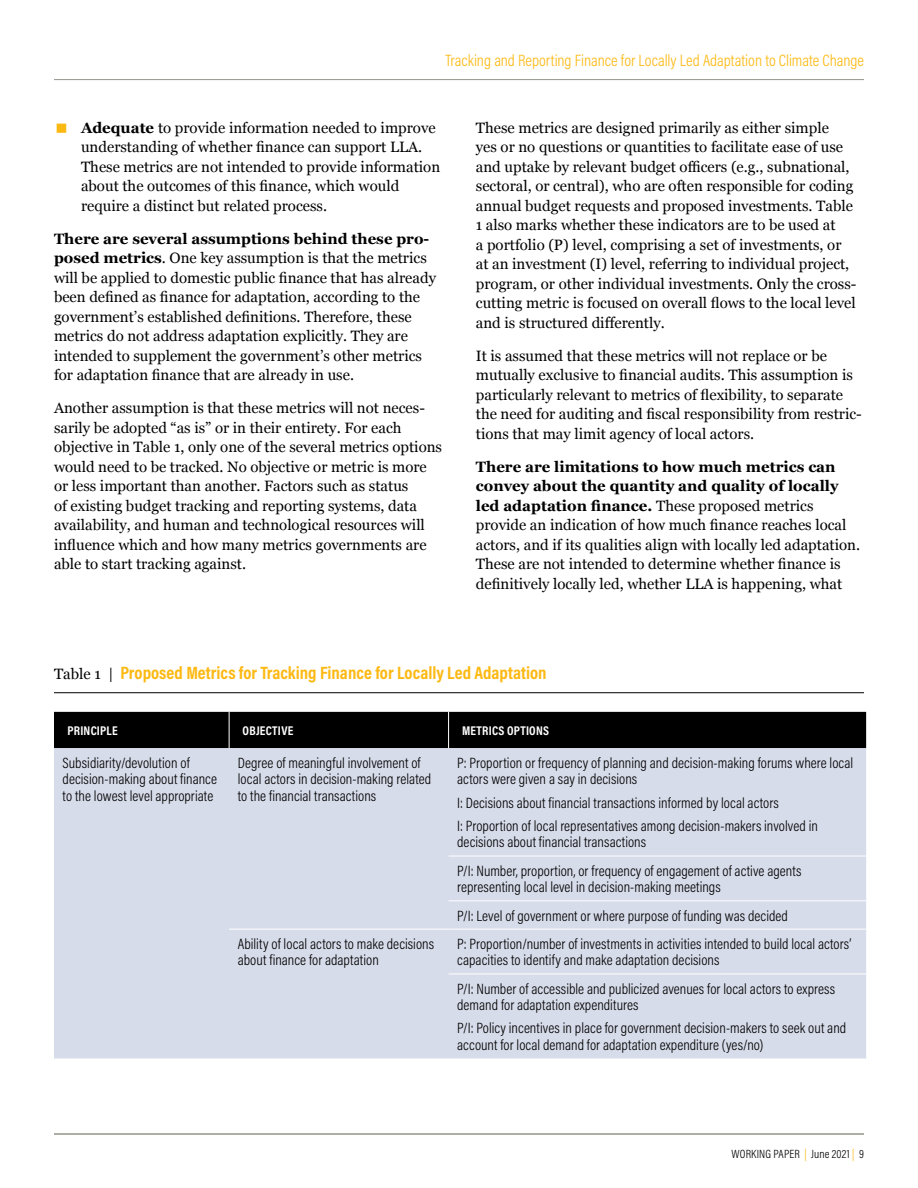
<style>
.page{position:relative;width:918px;height:1188px;background:#fff}
.page>*{position:absolute;margin:0;border:0;box-sizing:border-box;transform-origin:0 0}
.t1{font:700 18px "Acumin Pro Cond";color:#fdb913}
.t2{font:300 16.5px "Acumin Pro Cond";color:#fdb913}
.t3{font:15px/19.5px "Georgia";color:#000}
.t4{font:300 15px/16.5px "Acumin Pro Cond";letter-spacing:.005em;color:#000}
.t5{font:700 12.75px "Acumin Pro Cond";letter-spacing:.02em;color:#fff}
.t6{font:300 12px "Acumin Pro Cond";letter-spacing:.015em;color:#000}
.s1{font-size:42px;color:#fdb913}
.s2{font-weight:700}
.s3{font-family:"Georgia";font-weight:400;font-size:15px;color:#000}
.s4{color:#fdb913}
</style>
<div class="page">
<hr style="left:54px;top:1134px;width:810px;height:1px;background:#94948b">
<hr style="left:54px;top:79px;width:810px;height:1px;background:#94948b">
<hr style="left:54px;top:692px;width:810px;height:1px;background:#000">
<div style="left:54px;top:712px;width:812px;height:36px;background:#000"></div>
<div style="left:54px;top:748px;width:812px;height:311px;background:#d7dcea"></div>
<hr style="left:229px;top:712px;width:1px;height:36px;background:#fff">
<hr style="left:448px;top:712px;width:1px;height:36px;background:#fff">
<hr style="left:449px;top:856px;width:417px;height:1px;background:#fff">
<hr style="left:449px;top:900px;width:417px;height:1px;background:#fff">
<hr style="left:229px;top:929px;width:220px;height:1px;background:#fff">
<hr style="left:449px;top:929px;width:417px;height:1px;background:#fff">
<hr style="left:449px;top:974px;width:417px;height:1px;background:#fff">
<p class="t2" style="left:445px;top:50px;width:420px">Tracking and Reporting Finance for Locally Led Adaptation to Climate Change</p>
<p class="t3" style="left:81px;top:117px;width:361px;text-indent:-27px"><span class="s1">▪</span> <span class="s2">Adequate</span> to provide information needed to improve understanding of whether finance can support LLA.<br>These metrics are not intended to provide information about the outcomes of this finance, which would require a distinct but related process.</p>
<p class="t3" style="left:54px;top:228px;width:384px"><span class="s2">There are several assumptions behind these pro&shy;posed metrics</span>. One key assumption is that the metrics will be applied to domestic public finance that has already been defined as finance for adaptation, according to the government’s established definitions. Therefore, these metrics do not address adaptation explicitly. They are intended to supplement the government’s other metrics for adaptation finance that are already in use.</p>
<p class="t3" style="left:54px;top:398px;width:390px">Another assumption is that these metrics will not neces&shy;sarily be adopted “as is” or in their entirety. For each objective in Table 1, only one of the several metrics options would need to be tracked. No objective or metric is more or less important than another. Factors such as status<br>of existing budget tracking and reporting systems, data availability, and human and technological resources will influence which and how many metrics governments are able to start tracking against.</p>
<p class="t3" style="left:476px;top:117px;width:382px">These metrics are designed primarily as either simple<br>yes or no questions or quantities to facilitate ease of use and uptake by relevant budget officers (e.g., subnational, sectoral, or central), who are often responsible for coding annual budget requests and proposed investments. Table 1 also marks whether these indicators are to be used at<br>a portfolio (P) level, comprising a set of investments, or at an investment (I) level, referring to individual project, program, or other individual investments. Only the cross&shy;cutting metric is focused on overall flows to the local level and is structured differently.</p>
<p class="t3" style="left:476px;top:345px;width:388px">It is assumed that these metrics will not replace or be mutually exclusive to financial audits. This assumption is particularly relevant to metrics of flexibility, to separate the need for auditing and fiscal responsibility from restric&shy;tions that may limit agency of local actors.</p>
<p class="t3" style="left:476px;top:456px;width:386px"><span class="s2">There are limitations to how much metrics can convey about the quantity and quality of locally led adaptation finance.</span> These proposed metrics provide an indication of how much finance reaches local actors, and if its qualities align with locally led adaptation.<br>These are not intended to determine whether finance is definitively locally led, whether LLA is happening, what</p>
<p class="t1" style="left:54px;top:661px;width:494px"><span class="s3">Table 1 |</span> Proposed Metrics for Tracking Finance for Locally Led Adaptation</p>
<p class="t5" style="left:68px;top:722px;width:52px">PRINCIPLE</p>
<p class="t5" style="left:243px;top:722px;width:52px">OBJECTIVE</p>
<p class="t5" style="left:462px;top:722px;width:88px">METRICS OPTIONS</p>
<p class="t4" style="left:63px;top:754px;width:156px">Subsidiarity/devolution of decision-making about finance to the lowest level appropriate</p>
<p class="t4" style="left:238px;top:754px;width:195px">Degree of meaningful involvement of local actors in decision-making related to the financial transactions</p>
<p class="t4" style="left:457px;top:754px;width:398px">P: Proportion or frequency of planning and decision-making forums where local actors were given a say in decisions</p>
<p class="t4" style="left:457px;top:791px;width:362px;line-height:23.2px">I: Decisions about financial transactions informed by local actors<br>I: Proportion of local representatives among decision-makers involved in</p>
<p class="t4" style="left:457px;top:828px;width:346px;line-height:28.3px">decisions about financial transactions<br>P/I: Number, proportion, or frequency of engagement of active agents</p>
<p class="t4" style="left:457px;top:873px;width:332px;line-height:28.3px">representing local level in decision-making meetings<br>P/I: Level of government or where purpose of funding was decided</p>
<p class="t4" style="left:238px;top:935px;width:198px">Ability of local actors to make decisions about finance for adaptation</p>
<p class="t4" style="left:457px;top:935px;width:396px">P: Proportion/number of investments in activities intended to build local actors’ capacities to identify and make adaptation decisions</p>
<p class="t4" style="left:457px;top:980px;width:380px">P/I: Number of accessible and publicized avenues for local actors to express demand for adaptation expenditures</p>
<p class="t4" style="left:457px;top:1020px;width:391px">P/I: Policy incentives in place for government decision-makers to seek out and account for local demand for adaptation expenditure (yes/no)</p>
<p class="t6" style="left:732px;top:1146px;width:134px">WORKING PAPER <span class="s4">|</span> June 2021 <span class="s4">|</span> 9</p>
</div>
